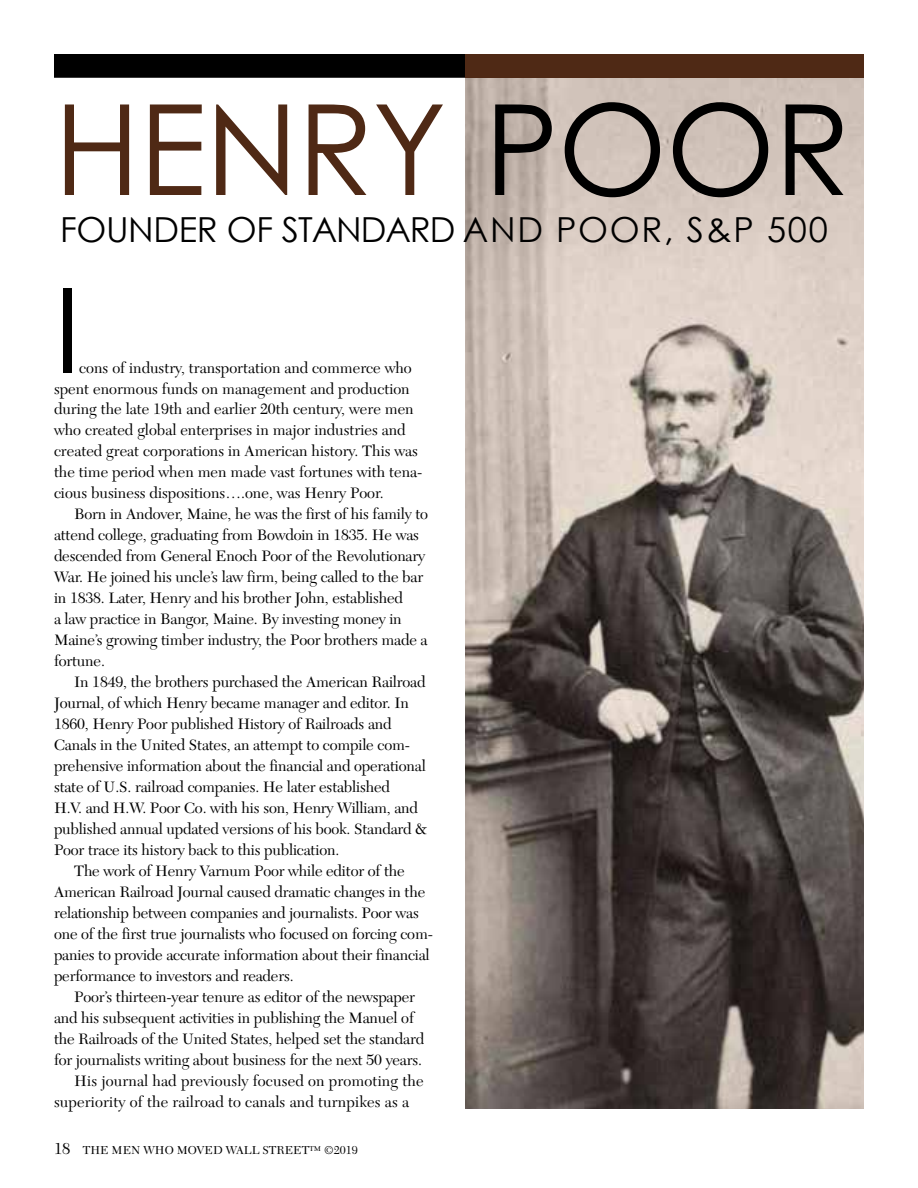
<style>
.page{position:relative;width:918px;height:1188px;background:#fff}
.page>*{position:absolute;margin:0;border:0;box-sizing:border-box;transform-origin:0 0}
.t1{font:126px "Century Gothic";letter-spacing:-.01em;color:#4f2915}
.t2{font:117px "Century Gothic";color:#000}
.t3{font:34.5px "Century Gothic";letter-spacing:-.01em;color:#000}
.t4{font:15.75px/21px "New Caledonia";letter-spacing:-.01em;color:#000}
.t5{font:15.75px "New Caledonia";letter-spacing:.01em;color:#000}
.t6{font:12px "New Caledonia";color:#000}
.s1{color:#000}
.s2{font-size:16.5px}
</style>
<div class="page">
<img style="left:465px;top:54px;width:399px;height:1054px">
<div style="left:54px;top:54px;width:411px;height:24px;background:#000;border:2px solid #000"></div>
<div style="left:465px;top:55px;width:399px;height:23px;background:#4f2915"></div>
<h1 class="t1" style="left:54px;top:61px;width:798px">HENRY <span class="s1">POOR</span></h1>
<h3 class="t3" style="left:60px;top:206px;width:769px">FOUNDER OF STANDARD AND POOR, S&amp;P 500</h3>
<h2 class="t2" style="left:54px;top:248px;width:28px">I</h2>
<p class="t4" style="left:54px;top:357px;width:370px;text-indent:25px">cons of industry, transportation and commerce who spent enormous funds on management and production during the late 19th and earlier 20th century, were men who created global enterprises in major industries and created great corporations in American history. This was the time period when men made vast fortunes with tena&shy;cious business dispositions….one, was Henry Poor.</p>
<p class="t4" style="left:54px;top:504px;width:376px;text-indent:20px">Born in Andover, Maine, he was the first of his family to attend college, graduating from Bowdoin in 1835. He was descended from General Enoch Poor of the Revolutionary War. He joined his uncle’s law firm, being called to the bar in 1838. Later, Henry and his brother John, established<br>a law practice in Bangor, Maine. By investing money in Maine’s growing timber industry, the Poor brothers made a fortune.</p>
<p class="t4" style="left:54px;top:672px;width:375px;text-indent:20px">In 1849, the brothers purchased the American Railroad Journal, of which Henry became manager and editor. In 1860, Henry Poor published History of Railroads and Canals in the United States, an attempt to compile com&shy;prehensive information about the financial and operational state of U.S. railroad companies. He later established<br>H.V. and H.W. Poor Co. with his son, Henry William, and published annual updated versions of his book. Standard &amp; Poor trace its history back to this publication.</p>
<p class="t4" style="left:54px;top:861px;width:380px;text-indent:20px">The work of Henry Varnum Poor while editor of the American Railroad Journal caused dramatic changes in the relationship between companies and journalists. Poor was one of the first true journalists who focused on forcing com&shy;panies to provide accurate information about their financial performance to investors and readers.</p>
<p class="t4" style="left:74px;top:987px;width:342px">Poor’s thirteen-year tenure as editor of the newspaper</p>
<p class="t4" style="left:54px;top:1008px;width:361px">and his subsequent activities in publishing the Manuel of</p>
<p class="t4" style="left:54px;top:1029px;width:372px">the Railroads of the United States, helped set the standard</p>
<p class="t4" style="left:54px;top:1050px;width:370px">for journalists writing about business for the next 50 years.</p>
<p class="t5" style="left:74px;top:1072px;width:351px">His journal had previously focused on promoting the</p>
<p class="t5" style="left:54px;top:1093px;width:357px">superiority of the railroad to canals and turnpikes as a</p>
<p class="t6" style="left:54px;top:1143px;width:305px"><span class="s2">18</span> THE MEN WHO MOVED WALL STREET™ ©2019</p>
</div>
